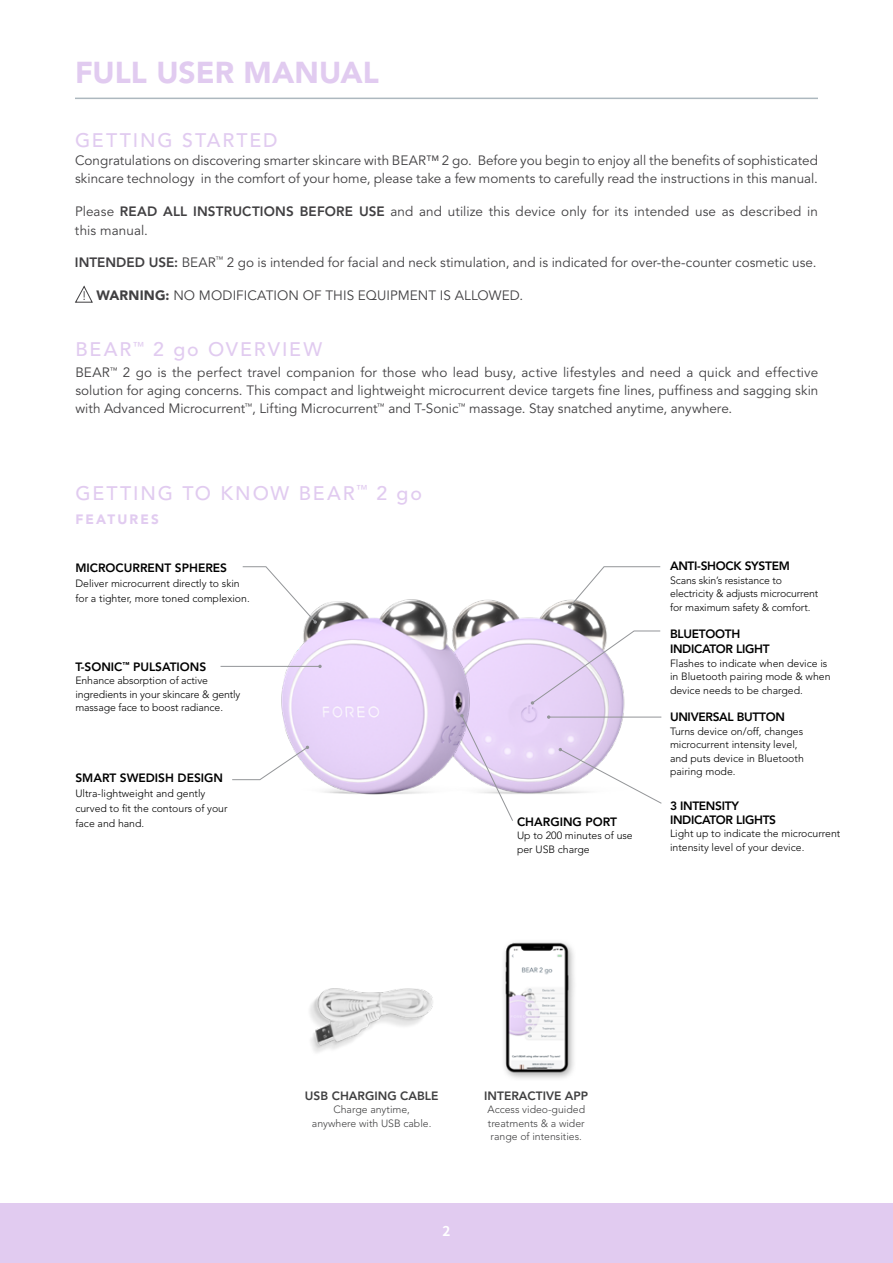
<style>
.page{position:relative;width:893px;height:1263px;background:#fff}
.page>*{position:absolute;margin:0;border:0;box-sizing:border-box;transform-origin:0 0}
.t1{font:900 30px "Avenir LT Std";color:#e1cbf0}
.t2{font:500 19.5px "Avenir LT Std";letter-spacing:.1em;color:#e1cbf0}
.t3{font:13.5px/18px "Avenir LT Std";color:#414042}
.t4{font:900 13.5px "Avenir LT Std";letter-spacing:.16em;color:#e1cbf0}
.t5{font:700 13.5px "Noto Sans CJ Ksc";color:#fff}
.t6{font:800 12px/13.5px "Avenir LT Std";letter-spacing:-.025em;color:#000}
.t7{font:800 12px "Avenir LT Std";color:#000}
.t8{font:800 12px "Avenir LT Std";color:#404041}
.t9{font:300 10.5px/13.5px "Avenir LT Std";color:#000}
.t10{font:300 10.5px/13.5px "Avenir LT Std";color:#404041;text-align:center}
.s1{font-weight:800}
.s2{font-weight:900}
</style>
<div class="page">
<div style="left:0;top:1203px;width:893px;height:60px;background:#e1cbf0"></div>
<img style="left:511px;top:600px;width:141px;height:194px">
<img style="left:240px;top:599px;width:271px;height:196px">
<hr style="left:75px;top:98px;width:743px;height:1px;background:#adb8bf">
<svg style="left:75px;top:285px;width:18px;height:18px"></svg>
<img style="left:503px;top:942px;width:71px;height:137px">
<hr style="left:549px;top:717px;width:112px;height:1px;background:#939598">
<svg style="left:559px;top:748px;width:103px;height:56px"></svg>
<svg style="left:242px;top:566px;width:75px;height:58px"></svg>
<svg style="left:232px;top:746px;width:77px;height:34px"></svg>
<svg style="left:568px;top:566px;width:93px;height:43px"></svg>
<svg style="left:531px;top:630px;width:130px;height:75px"></svg>
<svg style="left:460px;top:714px;width:54px;height:107px"></svg>
<hr style="left:221px;top:666px;width:99px;height:1px;background:#939598">
<img style="left:310px;top:988px;width:123px;height:65px">
<h1 class="t1" style="left:75px;top:54px;width:305px">FULL USER MANUAL</h1>
<h2 class="t2" style="left:75px;top:129px;width:204px">GETTING STARTED</h2>
<p class="t3" style="left:75px;top:151px;width:744px">Congratulations on discovering smarter skincare with BEAR™ 2 go. Before you begin to enjoy all the benefits of sophisticated skincare technology in the comfort of your home, please take a few moments to carefully read the instructions in this manual.</p>
<p class="t3" style="left:75px;top:201px;width:744px;line-height:19.5px">Please <span class="s1">READ ALL INSTRUCTIONS BEFORE USE</span> and and utilize this device only for its intended use as described in this manual.</p>
<p class="t3" style="left:75px;top:253px;width:743px"><span class="s1">INTENDED USE:</span> BEAR<sup>™</sup> 2 go is intended for facial and neck stimulation, and is indicated for over-the-counter cosmetic use.</p>
<p class="t3" style="left:96px;top:286px;width:428px"><span class="s2">WARNING:</span> NO MODIFICATION OF THIS EQUIPMENT IS ALLOWED.</p>
<h2 class="t2" style="left:75px;top:338px;width:248px">BEAR<sup>™</sup> 2 go OVERVIEW</h2>
<p class="t3" style="left:75px;top:364px;width:744px;text-align:justify">BEAR<sup>™</sup> 2 go is the perfect travel companion for those who lead busy, active lifestyles and need a quick and effective solution for aging concerns. This compact and lightweight microcurrent device targets fine lines, puffiness and sagging skin with Advanced Microcurrent<sup>™</sup>, Lifting Microcurrent<sup>™</sup> and T-Sonic<sup>™</sup> massage. Stay snatched anytime, anywhere.</p>
<h2 class="t2" style="left:75px;top:482px;width:348px">GETTING TO KNOW BEAR<sup>™</sup> 2 go</h2>
<p class="t4" style="left:75px;top:511px;width:85px">FEATURES</p>
<p class="t7" style="left:75px;top:561px;width:153px">MICROCURRENT SPHERES</p>
<p class="t9" style="left:75px;top:576px;width:176px;line-height:15px">Deliver microcurrent directly to skin for a tighter, more toned complexion.</p>
<p class="t7" style="left:75px;top:659px;width:132px">T-SONIC<sup>™</sup> PULSATIONS</p>
<p class="t9" style="left:75px;top:674px;width:167px">Enhance absorption of active ingredients in your skincare &amp; gently massage face to boost radiance.</p>
<p class="t7" style="left:75px;top:771px;width:149px">SMART SWEDISH DESIGN</p>
<p class="t9" style="left:75px;top:786px;width:154px;line-height:15px">Ultra-lightweight and gently curved to fit the contours of your face and hand.</p>
<p class="t7" style="left:517px;top:815px;width:102px">CHARGING PORT</p>
<p class="t9" style="left:517px;top:829px;width:117px">Up to 200 minutes of use per USB charge</p>
<p class="t6" style="left:670px;top:559px;width:121px">ANTI-SHOCK SYSTEM</p>
<p class="t9" style="left:670px;top:573px;width:150px">Scans skin’s resistance to electricity &amp; adjusts microcurrent for maximum safety &amp; comfort.</p>
<p class="t6" style="left:670px;top:627px;width:101px;line-height:15px">BLUETOOTH<br>INDICATOR LIGHT</p>
<p class="t9" style="left:670px;top:657px;width:162px">Flashes to indicate when device is in Bluetooth pairing mode &amp; when device needs to be charged.</p>
<p class="t6" style="left:670px;top:710px;width:117px">UNIVERSAL BUTTON</p>
<p class="t9" style="left:670px;top:724px;width:135px">Turns device on/off, changes microcurrent intensity level, and puts device in Bluetooth pairing mode.</p>
<p class="t6" style="left:670px;top:799px;width:108px">3 INTENSITY<br>INDICATOR LIGHTS</p>
<p class="t9" style="left:670px;top:827px;width:172px">Light up to indicate the microcurrent intensity level of your device.</p>
<p class="t8" style="left:305px;top:1088px;width:135px">USB CHARGING CABLE</p>
<p class="t10" style="left:312px;top:1103px;width:121px">Charge anytime, anywhere with USB cable.</p>
<p class="t5" style="left:442px;top:1223px;width:9px">2</p>
<p class="t8" style="left:484px;top:1088px;width:105px">INTERACTIVE APP</p>
<p class="t10" style="left:487px;top:1103px;width:99px;text-align:justify">Access video-guided treatments &amp; a wider range of intensities.</p>
</div>
